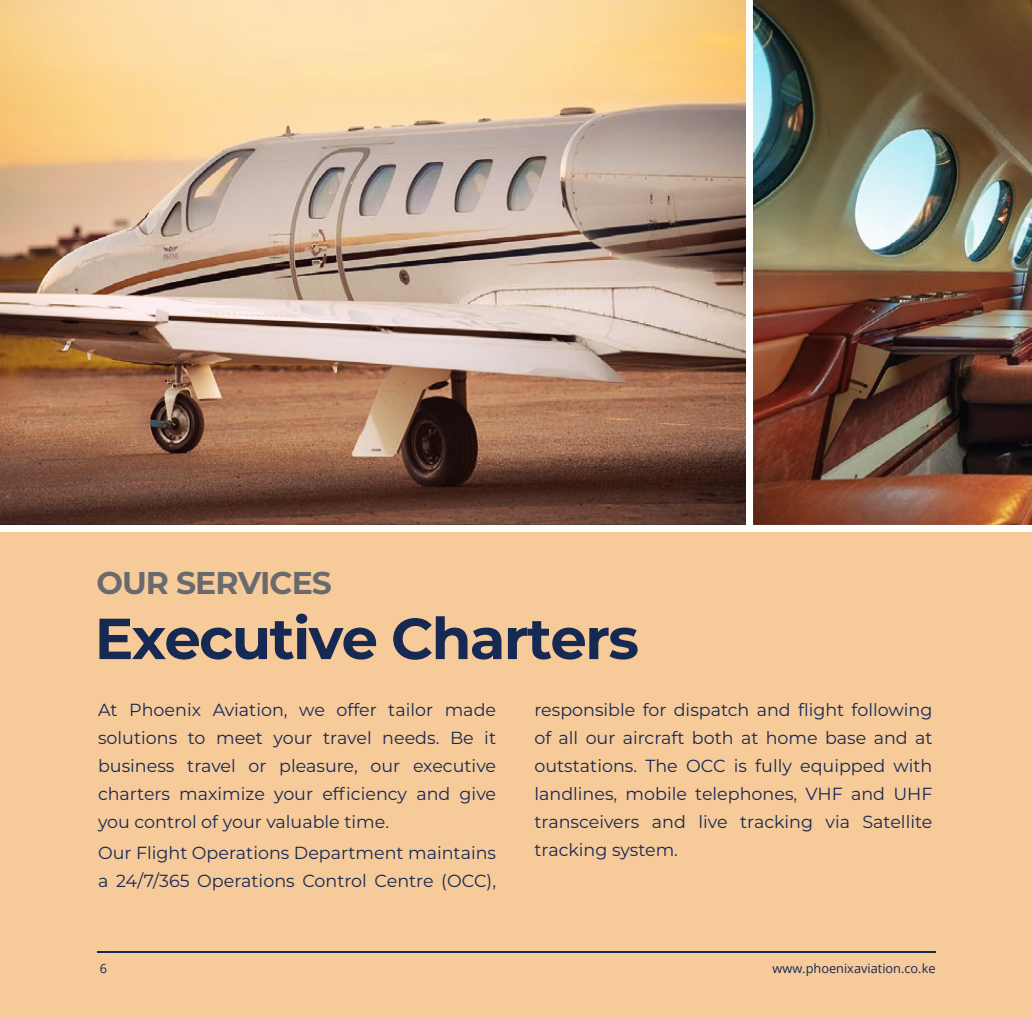
<style>
.page{position:relative;width:1032px;height:1017px;background:#f7ca9a}
.page>*{position:absolute;margin:0;border:0;box-sizing:border-box;transform-origin:0 0}
.t1{font:700 57.75px "Montserrat";letter-spacing:-.03em;color:#162952}
.t2{font:700 31.5px "Montserrat";letter-spacing:-.03em;color:#696a6d}
.t3{font:17.5px/28px "Montserrat";color:#162952;text-align:justify}
.t4{font:12.78px "Open Sans";color:#162952}
</style>
<div class="page">
<img style="left:0;top:0;width:746px;height:525px">
<img style="left:753px;top:0;width:279px;height:525px">
<hr style="left:97px;top:951px;width:838px;height:2px;background:#162952">
<h2 class="t2" style="left:96px;top:560px;width:237px">OUR SERVICES</h2>
<h1 class="t1" style="left:95px;top:597px;width:546px">Executive Charters</h1>
<p class="t3" style="left:98px;top:695px;width:400px">At Phoenix Aviation, we offer tailor made solutions to meet your travel needs. Be it business travel or pleasure, our executive charters maximize your efficiency and give you control of your valuable time.</p>
<p class="t3" style="left:98px;top:838px;width:400px">Our Flight Operations Department maintains a 24/7/365 Operations Control Centre (OCC),</p>
<p class="t3" style="left:534px;top:695px;width:400px">responsible for dispatch and flight following of all our aircraft both at home base and at outstations. The OCC is fully equipped with landlines, mobile telephones, VHF and UHF transceivers and live tracking via Satellite tracking system.</p>
<p class="t4" style="left:100px;top:960px;width:9px">6</p>
<p class="t4" style="left:772px;top:960px;width:165px">www.phoenixaviation.co.ke</p>
</div>
